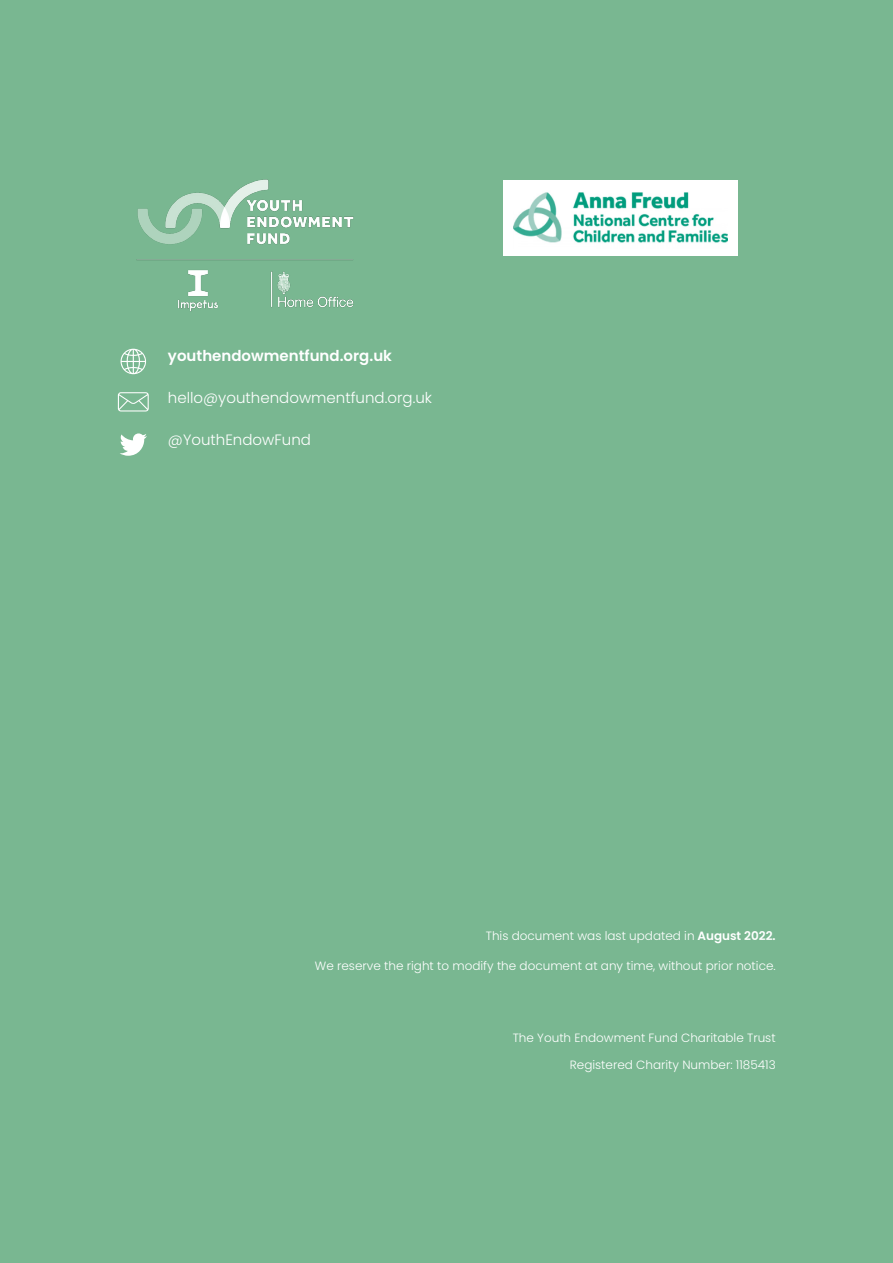
<style>
.page{position:relative;width:893px;height:1263px;background:#79b791}
.page>*{position:absolute;margin:0;border:0;box-sizing:border-box;transform-origin:0 0}
.t1{font:300 15px "Poppins";color:#fff}
.t2{font:600 15px "Poppins";color:#fff}
.t3{font:300 12px "Poppins";color:#fff}
.s1{font-weight:600}
</style>
<div class="page">
<svg style="left:120px;top:433px;width:27px;height:23px"></svg>
<svg style="left:118px;top:392px;width:31px;height:19px"></svg>
<svg style="left:121px;top:349px;width:25px;height:25px"></svg>
<img style="left:136px;top:179px;width:218px;height:133px">
<div style="left:503px;top:180px;width:235px;height:75px;background:#fff"></div>
<img style="left:514px;top:192px;width:213px;height:51px">
<p class="t2" style="left:168px;top:347px;width:226px">youthendowmentfund.org.uk</p>
<p class="t1" style="left:168px;top:389px;width:266px">hello@youthendowmentfund.org.uk</p>
<p class="t1" style="left:168px;top:431px;width:144px">@YouthEndowFund</p>
<p class="t3" style="left:486px;top:928px;width:291px">This document was last updated in <span class="s1">August 2022.</span></p>
<p class="t3" style="left:315px;top:959px;width:462px">We reserve the right to modify the document at any time, without prior notice.</p>
<p class="t3" style="left:513px;top:1031px;width:264px">The Youth Endowment Fund Charitable Trust</p>
<p class="t3" style="left:570px;top:1058px;width:207px">Registered Charity Number: 1185413</p>
</div>
